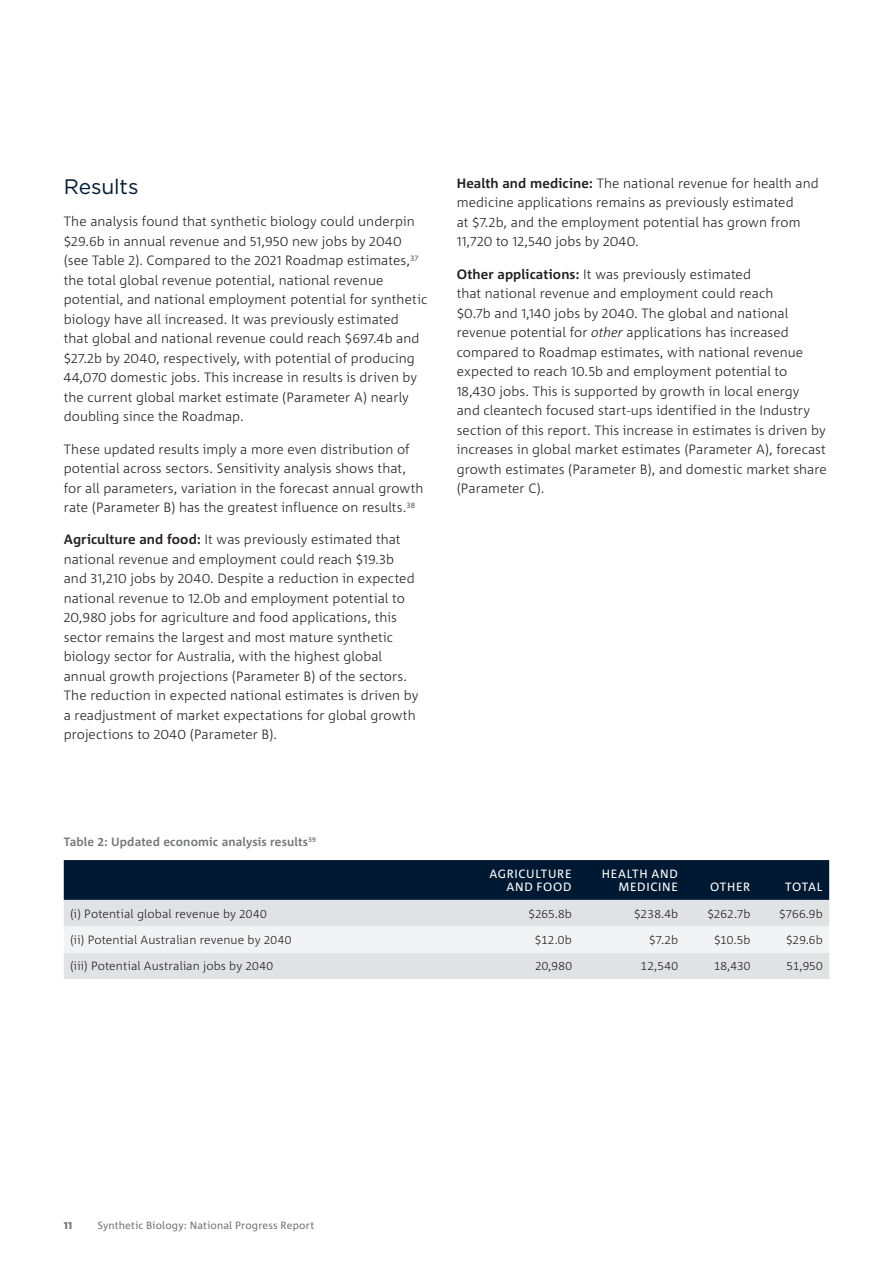
<style>
.page{position:relative;width:893px;height:1263px;background:#fff}
.page>*{position:absolute;margin:0;border:0;box-sizing:border-box;transform-origin:0 0}
.Body_Copy{font:21px "Gotham";letter-spacing:-.01em;color:#001932}
.Body_Copy-2{font:300 13.5px/19.5px "Corpid C1";letter-spacing:.005em;color:#231f20}
.Table_text{font:300 12px "Corpid C1";letter-spacing:.01em;color:#231f20}
.Table_header_row{font:12px/13.5px "Corpid C1";letter-spacing:.055em;color:#fff;text-align:right}
.Caption_table{font:700 12px "Corpid C1";letter-spacing:.015em;color:#757679}
.t1{font:10.5px "Corpid C1";letter-spacing:.015em;color:#757679}
.t2{font:800 10.5px "Corpid C1";color:#757679}
.s1{font-weight:700}
.s2{font-style:italic}
</style>
<div class="page">
<div style="left:64px;top:860px;width:765px;height:40px;background:#001932"></div>
<div style="left:64px;top:900px;width:765px;height:79px;background:#e1e2e4"></div>
<div style="left:64px;top:926px;width:765px;height:27px;background:#f2f3f4"></div>
<p class="Body_Copy" style="left:64px;top:173px;width:76px">Results</p>
<p class="Body_Copy-2" style="left:64px;top:211px;width:365px">The analysis found that synthetic biology could underpin $29.6b in annual revenue and 51,950 new jobs by 2040 (see Table 2). Compared to the 2021 Roadmap estimates,<sup>37 </sup>the total global revenue potential, national revenue potential, and national employment potential for synthetic biology have all increased. It was previously estimated<br>that global and national revenue could reach $697.4b and $27.2b by 2040, respectively, with potential of producing 44,070 domestic jobs. This increase in results is driven by the current global market estimate (Parameter A) nearly doubling since the Roadmap.</p>
<p class="Body_Copy-2" style="left:64px;top:439px;width:361px">These updated results imply a more even distribution of potential across sectors. Sensitivity analysis shows that, for all parameters, variation in the forecast annual growth rate (Parameter B) has the greatest influence on results.<sup>38</sup></p>
<p class="Body_Copy-2" style="left:64px;top:530px;width:356px"><span class="s1">Agriculture and food:</span> It was previously estimated that national revenue and employment could reach $19.3b and 31,210 jobs by 2040. Despite a reduction in expected national revenue to 12.0b and employment potential to 20,980 jobs for agriculture and food applications, this sector remains the largest and most mature synthetic biology sector for Australia, with the highest global annual growth projections (Parameter B) of the sectors.<br>The reduction in expected national estimates is driven by a readjustment of market expectations for global growth projections to 2040 (Parameter B).</p>
<p class="Body_Copy-2" style="left:457px;top:173px;width:364px"><span class="s1">Health and medicine:</span> The national revenue for health and medicine applications remains as previously estimated<br>at $7.2b, and the employment potential has grown from 11,720 to 12,540 jobs by 2040.</p>
<p class="Body_Copy-2" style="left:457px;top:264px;width:372px"><span class="s1">Other applications:</span> It was previously estimated<br>that national revenue and employment could reach<br>$0.7b and 1,140 jobs by 2040. The global and national revenue potential for <span class="s2">other</span> applications has increased compared to Roadmap estimates, with national revenue expected to reach 10.5b and employment potential to 18,430 jobs. This is supported by growth in local energy<br>and cleantech focused start-ups identified in the Industry section of this report. This increase in estimates is driven by increases in global market estimates (Parameter A), forecast growth estimates (Parameter B), and domestic market share (Parameter C).</p>
<p class="Caption_table" style="left:64px;top:834px;width:254px">Table 2: Updated economic analysis results<sup>39</sup></p>
<p class="Table_header_row" style="left:489px;top:867px;width:84px">AGRICULTURE<br>AND FOOD</p>
<p class="Table_header_row" style="left:602px;top:867px;width:78px">HEALTH AND<br>MEDICINE</p>
<p class="Table_header_row" style="left:710px;top:880px;width:42px">OTHER</p>
<p class="Table_header_row" style="left:785px;top:880px;width:39px">TOTAL</p>
<p class="Table_text" style="left:70px;top:906px;width:198px">(i) Potential global revenue by 2040</p>
<p class="Table_text" style="left:528px;top:906px;width:45px">$265.8b</p>
<p class="Table_text" style="left:634px;top:906px;width:46px">$238.4b</p>
<p class="Table_text" style="left:707px;top:906px;width:45px">$262.7b</p>
<p class="Table_text" style="left:779px;top:906px;width:45px">$766.9b</p>
<p class="Table_text" style="left:70px;top:932px;width:223px">(ii) Potential Australian revenue by 2040</p>
<p class="Table_text" style="left:535px;top:932px;width:39px">$12.0b</p>
<p class="Table_text" style="left:649px;top:932px;width:31px">$7.2b</p>
<p class="Table_text" style="left:714px;top:932px;width:38px">$10.5b</p>
<p class="Table_text" style="left:786px;top:932px;width:38px">$29.6b</p>
<p class="Table_text" style="left:70px;top:959px;width:204px">(iii) Potential Australian jobs by 2040</p>
<p class="Table_text" style="left:535px;top:959px;width:38px">20,980</p>
<p class="Table_text" style="left:641px;top:959px;width:39px">12,540</p>
<p class="Table_text" style="left:714px;top:959px;width:38px">18,430</p>
<p class="Table_text" style="left:786px;top:959px;width:38px">51,950</p>
<p class="t2" style="left:64px;top:1218px;width:10px">11</p>
<p class="t1" style="left:98px;top:1218px;width:218px">Synthetic Biology: National Progress Report</p>
</div>
